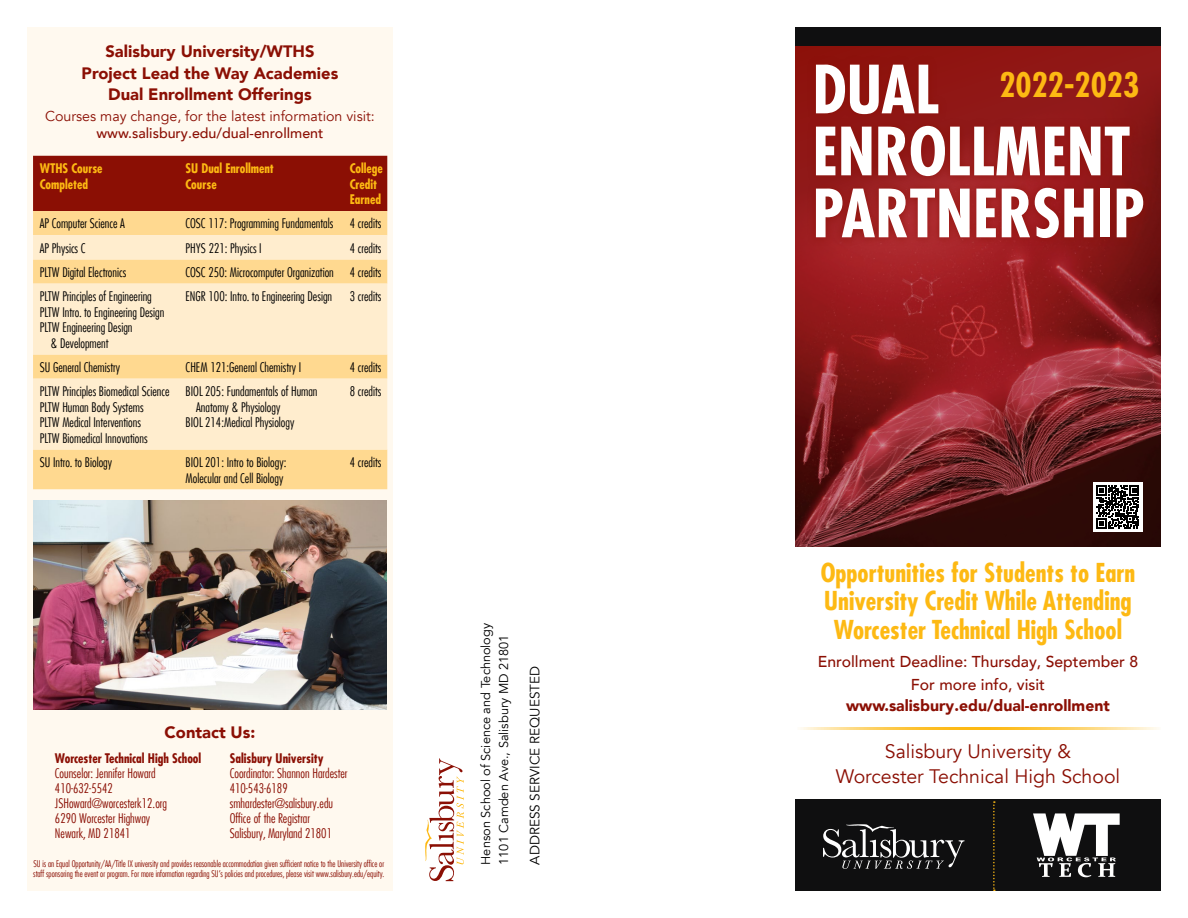
<style>
.page{position:relative;width:1188px;height:918px;background:#fff}
.page>*{position:absolute;margin:0;border:0;box-sizing:border-box;transform-origin:0 0}
.t1{font:700 condensed 64.65px "Futura Com";color:#fff}
.t2{font:700 condensed 33px "Futura Com";color:#fdb913}
.t3{font:700 condensed 25.5px/28.5px "Futura Com";color:#fdb913;text-align:center}
.t4{font:19.5px "Avenir LT Com";color:#8b0f04}
.t5{font:900 16.5px "Avenir LT Com";color:#8b0f04}
.t6{font:900 15.75px/21px "Avenir LT Com";color:#8b0f04;text-align:center}
.t7{font:500 15.75px "Avenir LT Com";color:#8b0f04}
.t8{font:14.25px/17.1px "Avenir LT Com";color:#8b0f04;text-align:center}
.t9{font:13.5px "Avenir LT Com";color:#000}
.t10{font:300 condensed 12.9px/15.6px "Futura Com";color:#000}
.t11{font:300 condensed 12.9px/15px "Futura Com";color:#8b0f04}
.t12{font:700 condensed 12.9px/15.6px "Futura Com";color:#fdb913}
.t13{font:700 condensed 12.9px "Futura Com";color:#8b0f04}
.t14{font:12.75px "Avenir LT Com";color:#000}
.t15{font:300 condensed 9px/10.5px "Futura Com";color:#8b0f04}
.s1{font-weight:500}
</style>
<div class="page">
<svg style="left:795px;top:45px;width:366px;height:501px;background:#7e1f22"></svg>
<div style="left:27px;top:27px;width:366px;height:864px;background:#fff9ef"></div>
<div style="left:795px;top:799px;width:366px;height:92px;background:#0f0f10"></div>
<div style="left:795px;top:27px;width:366px;height:18px;background:#0f0f10"></div>
<hr style="left:795px;top:727px;width:366px;height:2px;background:#fdb913">
<div style="left:807px;top:56px;width:345px;height:191px;background:#8b0f04;opacity:.75"></div>
<svg style="left:823px;top:824px;width:141px;height:45px"></svg>
<img style="left:1033px;top:813px;width:87px;height:64px">
<svg style="left:993px;top:801px;width:2px;height:90px"></svg>
<div style="left:1093px;top:482px;width:49px;height:49px;background:#fff"></div>
<svg style="left:1096px;top:485px;width:43px;height:43px"></svg>
<div style="left:33px;top:156px;width:354px;height:55px;background:#8b0f04"></div>
<div style="left:33px;top:211px;width:354px;height:278px;background:#ffd990"></div>
<svg style="left:33px;top:235px;width:354px;height:215px;background:#ffe8c0"></svg>
<img style="left:33px;top:500px;width:354px;height:210px">
<svg style="left:425px;top:758px;width:39px;height:123px"></svg>
<p class="t5" style="left:105px;top:41px;width:211px">Salisbury University/WTHS</p>
<p class="t5" style="left:82px;top:63px;width:258px">Project Lead the Way Academies</p>
<p class="t5" style="left:108px;top:84px;width:205px">Dual Enrollment Offerings</p>
<p class="t8" style="left:45px;top:108px;width:331px">Courses may change, for the latest information visit: <span class="s1">www.salisbury.edu/dual-enrollment</span></p>
<p class="t12" style="left:40px;top:161px;width:64px">WTHS Course<br>Completed</p>
<p class="t12" style="left:186px;top:161px;width:90px">SU Dual Enrollment<br>Course</p>
<p class="t12" style="left:350px;top:161px;width:35px">College<br>Credit<br>Earned</p>
<p class="t10" style="left:40px;top:216px;width:87px">AP Computer Science A</p>
<p class="t10" style="left:186px;top:216px;width:149px">COSC 117: Programming Fundamentals</p>
<p class="t10" style="left:350px;top:216px;width:33px">4 credits</p>
<p class="t10" style="left:40px;top:240px;width:47px">AP Physics C</p>
<p class="t10" style="left:186px;top:240px;width:78px">PHYS 221: Physics I</p>
<p class="t10" style="left:350px;top:240px;width:33px">4 credits</p>
<p class="t10" style="left:40px;top:264px;width:88px">PLTW Digital Electronics</p>
<p class="t10" style="left:186px;top:264px;width:150px">COSC 250: Microcomputer Organization</p>
<p class="t10" style="left:350px;top:264px;width:33px">4 credits</p>
<p class="t10" style="left:40px;top:288px;width:114px">PLTW Principles of Engineering</p>
<p class="t10" style="left:40px;top:304px;width:126px">PLTW Intro. to Engineering Design</p>
<p class="t10" style="left:51px;top:320px;width:83px;text-indent:-11px">PLTW Engineering Design &amp; Development</p>
<p class="t10" style="left:186px;top:288px;width:148px">ENGR 100: Intro. to Engineering Design</p>
<p class="t10" style="left:350px;top:288px;width:33px">3 credits</p>
<p class="t10" style="left:40px;top:359px;width:82px">SU General Chemistry</p>
<p class="t10" style="left:186px;top:359px;width:117px">CHEM 121:General Chemistry I</p>
<p class="t10" style="left:350px;top:359px;width:33px">4 credits</p>
<p class="t10" style="left:40px;top:384px;width:131px">PLTW Principles Biomedical Science</p>
<p class="t10" style="left:40px;top:399px;width:105px">PLTW Human Body Systems</p>
<p class="t10" style="left:40px;top:415px;width:103px">PLTW Medical Interventions</p>
<p class="t10" style="left:40px;top:430px;width:109px">PLTW Biomedical Innovations</p>
<p class="t10" style="left:196px;top:384px;width:123px;text-indent:-11px">BIOL 205: Fundamentals of Human<br>Anatomy &amp; Physiology</p>
<p class="t10" style="left:186px;top:415px;width:110px">BIOL 214:Medical Physiology</p>
<p class="t10" style="left:350px;top:384px;width:33px">8 credits</p>
<p class="t10" style="left:40px;top:454px;width:74px">SU Intro. to Biology</p>
<p class="t10" style="left:186px;top:454px;width:102px">BIOL 201: Intro to Biology:<br>Molecular and Cell Biology</p>
<p class="t10" style="left:350px;top:454px;width:33px">4 credits</p>
<p class="t5" style="left:165px;top:723px;width:92px">Contact Us:</p>
<p class="t13" style="left:55px;top:749px;width:148px">Worcester Technical High School</p>
<p class="t11" style="left:55px;top:766px;width:102px">Counselor: Jennifer Howard</p>
<p class="t11" style="left:55px;top:781px;width:59px">410-632-5542</p>
<p class="t11" style="left:55px;top:796px;width:114px">JSHoward@worcesterk12.org<br>6290 Worcester Highway</p>
<p class="t11" style="left:55px;top:826px;width:77px">Newark, MD 21841</p>
<p class="t13" style="left:230px;top:749px;width:95px">Salisbury University</p>
<p class="t11" style="left:230px;top:766px;width:119px">Coordinator: Shannon Hardester</p>
<p class="t11" style="left:230px;top:781px;width:59px">410-543-6189</p>
<p class="t11" style="left:230px;top:796px;width:105px">smhardester@salisbury.edu</p>
<p class="t11" style="left:230px;top:811px;width:82px">Office of the Registrar</p>
<p class="t11" style="left:230px;top:826px;width:104px">Salisbury, Maryland 21801</p>
<p class="t15" style="left:33px;top:858px;width:353px">SU is an Equal Opportunity/AA/Title IX university and provides reasonable accommodation given sufficient notice to the University office or staff sponsoring the event or program. For more information regarding SU’s policies and procedures, please visit www.salisbury.edu/equity.</p>
<p class="t14" style="left:478px;top:865px;width:243px;rotate:-90deg">Henson School of Science and Technology</p>
<p class="t14" style="left:496px;top:865px;width:232px;rotate:-90deg">1101 Camden Ave., Salisbury MD 21801</p>
<p class="t9" style="left:527px;top:865px;width:200px;rotate:-90deg">ADDRESS SERVICE REQUESTED</p>
<p class="t1" style="left:813px;top:46px;width:128px">DUAL</p>
<p class="t1" style="left:813px;top:108px;width:320px">ENROLLMENT</p>
<p class="t1" style="left:813px;top:170px;width:334px">PARTNERSHIP</p>
<p class="t2" style="left:999px;top:62px;width:141px">2022-2023</p>
<p class="t3" style="left:821px;top:558px;width:316px">Opportunities for Students to Earn<br>University Credit While Attending<br>Worcester Technical High School</p>
<p class="t7" style="left:818px;top:652px;width:322px">Enrollment Deadline: Thursday, September 8</p>
<p class="t6" style="left:846px;top:674px;width:265px"><span class="s1">For more info, visit </span>www.salisbury.edu/dual-enrollment</p>
<p class="t4" style="left:885px;top:739px;width:188px">Salisbury University &amp;</p>
<p class="t4" style="left:836px;top:765px;width:286px">Worcester Technical High School</p>
</div>
